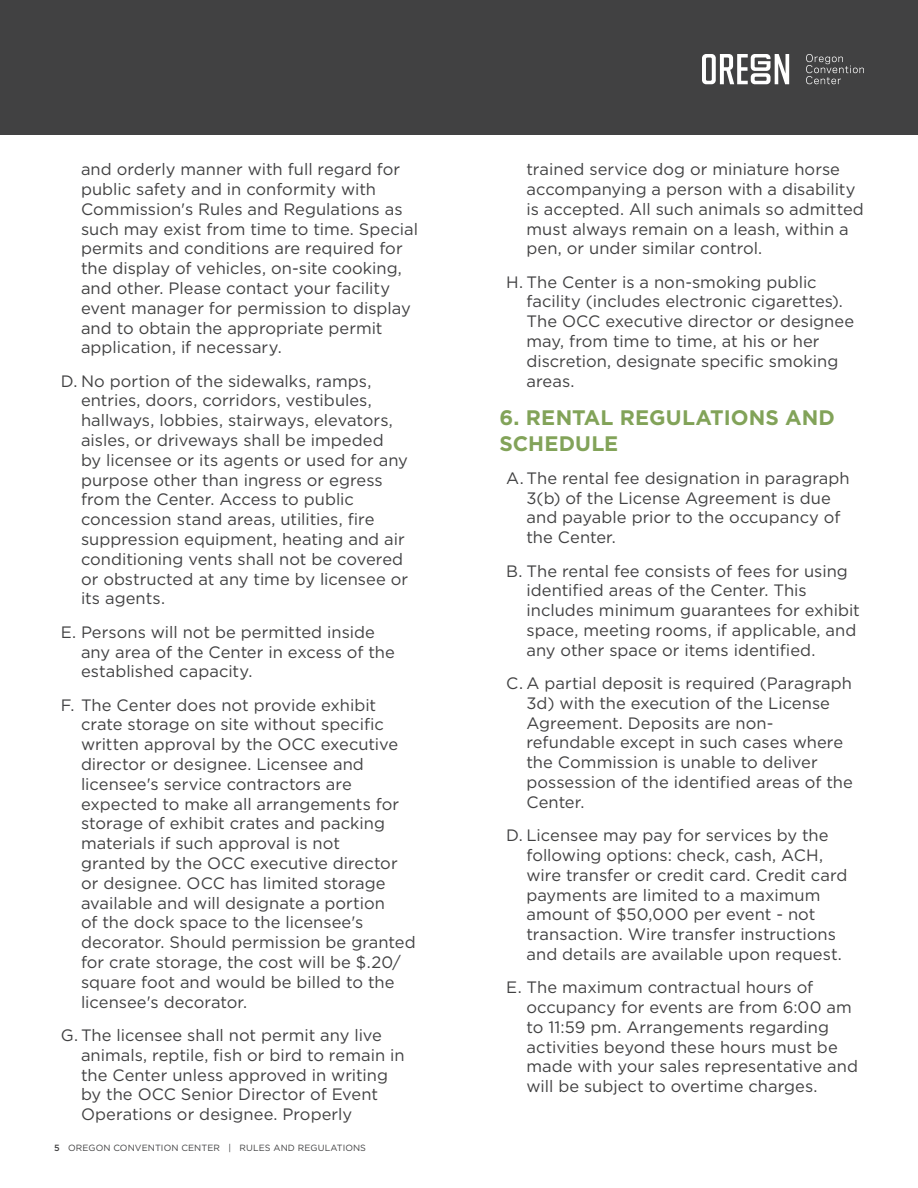
<style>
.page{position:relative;width:918px;height:1188px;background:#fff}
.page>*{position:absolute;margin:0;border:0;box-sizing:border-box;transform-origin:0 0}
.TOC_title{font:700 21px/25.2px "Gotham";letter-spacing:.005em;color:#82a359}
.t1{font:16.5px/19.8px "Gotham";color:#414142}
.t2{font:9px "Gotham";letter-spacing:.01em;color:#414142}
.s1{font-weight:500}
</style>
<div class="page">
<div style="left:0;top:0;width:918px;height:135px;background:#414142"></div>
<svg style="left:806px;top:54px;width:58px;height:30px"></svg>
<svg style="left:702px;top:54px;width:87px;height:30px"></svg>
<p class="t1" style="left:81px;top:159px;width:339px">and orderly manner with full regard for public safety and in conformity with Commission's Rules and Regulations as such may exist from time to time. Special permits and conditions are required for the display of vehicles, on-site cooking, and other. Please contact your facility event manager for permission to display and to obtain the appropriate permit application, if necessary.</p>
<p class="t1" style="left:81px;top:371px;width:329px;text-indent:-20px">D. No portion of the sidewalks, ramps, entries, doors, corridors, vestibules, hallways, lobbies, stairways, elevators, aisles, or driveways shall be impeded<br>by licensee or its agents or used for any purpose other than ingress or egress from the Center. Access to public concession stand areas, utilities, fire suppression equipment, heating and air conditioning vents shall not be covered or obstructed at any time by licensee or its agents.</p>
<p class="t1" style="left:81px;top:622px;width:315px;text-indent:-20px">E. Persons will not be permitted inside any area of the Center in excess of the established capacity.</p>
<p class="t1" style="left:81px;top:695px;width:336px;text-indent:-20px">F. The Center does not provide exhibit crate storage on site without specific written approval by the OCC executive director or designee. Licensee and licensee's service contractors are expected to make all arrangements for storage of exhibit crates and packing materials if such approval is not<br>granted by the OCC executive director or designee. OCC has limited storage available and will designate a portion<br>of the dock space to the licensee's decorator. Should permission be granted for crate storage, the cost will be $.20/ square foot and would be billed to the licensee's decorator.</p>
<p class="t1" style="left:81px;top:1025px;width:325px;text-indent:-20px">G. The licensee shall not permit any live animals, reptile, fish or bird to remain in the Center unless approved in writing by the OCC Senior Director of Event Operations or designee. Properly</p>
<p class="t2" style="left:54px;top:1142px;width:314px"><span class="s1">5</span> OREGON CONVENTION CENTER | RULES AND REGULATIONS</p>
<p class="t1" style="left:526px;top:159px;width:339px">trained service dog or miniature horse accompanying a person with a disability is accepted. All such animals so admitted must always remain on a leash, within a pen, or under similar control.</p>
<p class="t1" style="left:526px;top:272px;width:329px;text-indent:-20px">H. The Center is a non-smoking public facility (includes electronic cigarettes).<br>The OCC executive director or designee may, from time to time, at his or her discretion, designate specific smoking areas.</p>
<p class="TOC_title" style="left:500px;top:405px;width:337px">6. RENTAL REGULATIONS AND<br>SCHEDULE</p>
<p class="t1" style="left:526px;top:468px;width:325px;text-indent:-20px">A.The rental fee designation in paragraph<br>3(b) of the License Agreement is due and payable prior to the occupancy of the Center.</p>
<p class="t1" style="left:526px;top:561px;width:335px;text-indent:-20px">B. The rental fee consists of fees for using identified areas of the Center. This includes minimum guarantees for exhibit space, meeting rooms, if applicable, and any other space or items identified.</p>
<p class="t1" style="left:526px;top:673px;width:328px;text-indent:-20px">C. A partial deposit is required (Paragraph 3d) with the execution of the License Agreement. Deposits are non&shy;refundable except in such cases where the Commission is unable to deliver possession of the identified areas of the Center.</p>
<p class="t1" style="left:526px;top:825px;width:322px;text-indent:-20px">D. Licensee may pay for services by the following options: check, cash, ACH, wire transfer or credit card. Credit card payments are limited to a maximum amount of $50,000 per event - not transaction. Wire transfer instructions and details are available upon request.</p>
<p class="t1" style="left:526px;top:977px;width:333px;text-indent:-20px">E. The maximum contractual hours of occupancy for events are from 6:00 am to 11:59 pm. Arrangements regarding activities beyond these hours must be made with your sales representative and will be subject to overtime charges.</p>
</div>
